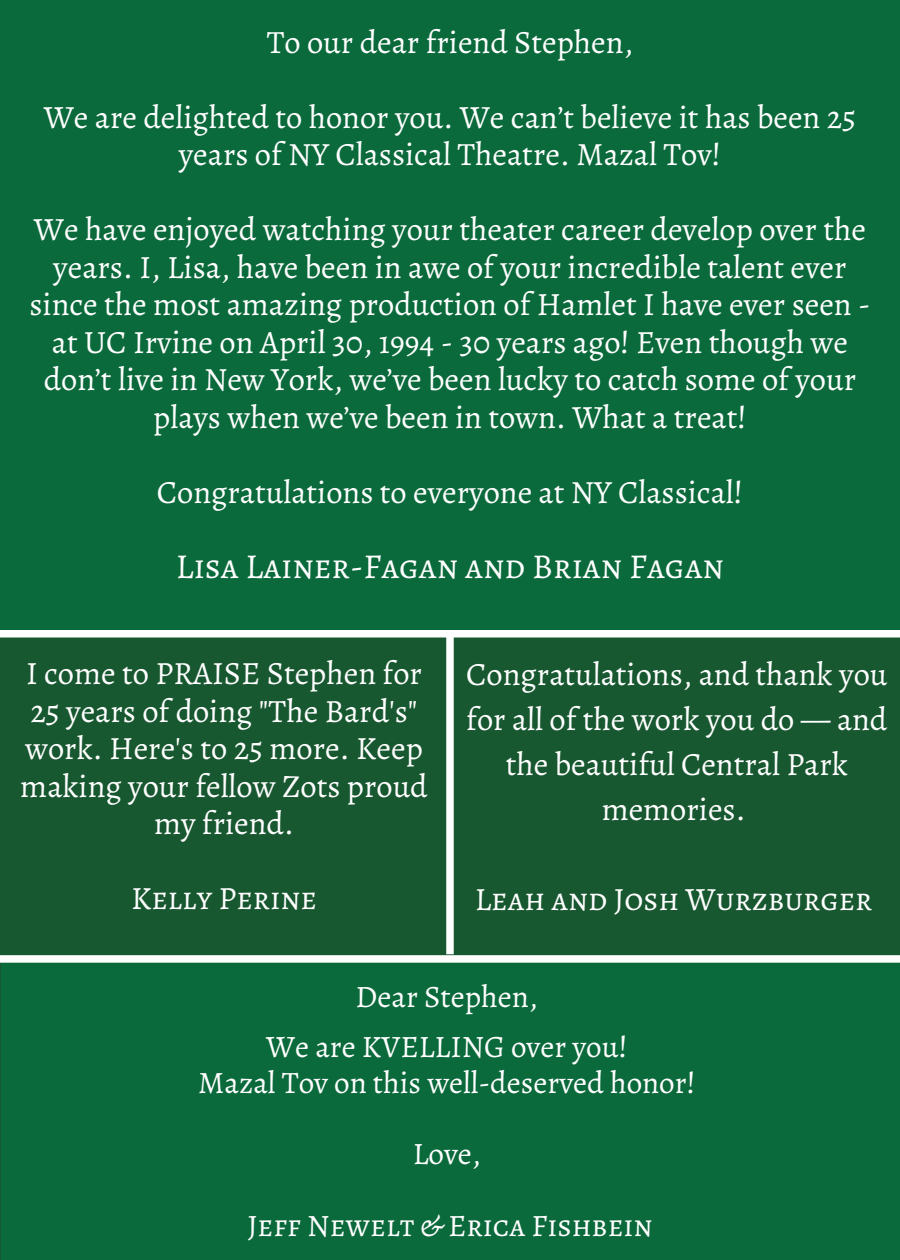
<style>
.page{position:relative;width:900px;height:1260px;background:#185830}
.page>*{position:absolute;margin:0;border:0;box-sizing:border-box;transform-origin:0 0}
.t1{font:35px "Alegreya SC";color:#fff}
.t2{font:32.5px/37.5px "Alegreya";color:#fff;text-align:center}
.t3{font:32.5px "Alegreya SC";color:#fff}
.t4{font:31.25px "Alegreya";color:#fff}
.t5{font:31.25px "Alegreya SC";color:#fff}
</style>
<div class="page">
<div style="left:0;top:630px;width:900px;height:8px;background:#fff"></div>
<div style="left:0;top:0;width:900px;height:630px;background:#0b6a3b"></div>
<div style="left:1px;top:959px;width:899px;height:301px;background:#0b6a3b"></div>
<div style="left:0;top:955px;width:900px;height:8px;background:#fff"></div>
<div style="left:446px;top:634px;width:8px;height:320px;background:#fff"></div>
<h1 class="t2" style="left:267px;top:23px;width:368px">To our dear friend Stephen,</h1>
<h1 class="t2" style="left:44px;top:98px;width:814px">We are delighted to honor you. We can’t believe it has been 25 years of NY Classical Theatre. Mazal Tov!</h1>
<h1 class="t2" style="left:29px;top:210px;width:843px">We have enjoyed watching your theater career develop over the years. I, Lisa, have been in awe of your incredible talent ever since the most amazing production of Hamlet I have ever seen - at UC Irvine on April 30, 1994 - 30 years ago! Even though we don’t live in New York, we’ve been lucky to catch some of your plays when we’ve been in town. What a treat!</h1>
<h1 class="t2" style="left:157px;top:473px;width:588px">Congratulations to everyone at NY Classical!</h1>
<h1 class="t1" style="left:176px;top:542px;width:550px">Lisa Lainer-Fagan and Brian Fagan</h1>
<h1 class="t2" style="left:20px;top:655px;width:409px">I come to PRAISE Stephen for<br>25 years of doing "The Bard's" work. Here's to 25 more. Keep making your fellow Zots proud my friend.</h1>
<h1 class="t3" style="left:131px;top:876px;width:187px">Kelly Perine</h1>
<h1 class="t2" style="left:466px;top:651px;width:423px;line-height:45px">Congratulations, and thank you for all of the work you do — and the beautiful Central Park memories.</h1>
<h1 class="t3" style="left:475px;top:877px;width:399px">Leah and Josh Wurzburger</h1>
<p class="t4" style="left:356px;top:975px;width:184px">Dear Stephen,</p>
<p class="t4" style="left:266px;top:1026px;width:363px">We are KVELLING over you!</p>
<p class="t4" style="left:198px;top:1061px;width:499px">Mazal Tov on this well-deserved honor!</p>
<p class="t4" style="left:413px;top:1133px;width:70px">Love,</p>
<p class="t5" style="left:247px;top:1204px;width:407px">Jeff Newelt &amp; Erica Fishbein</p>
</div>
